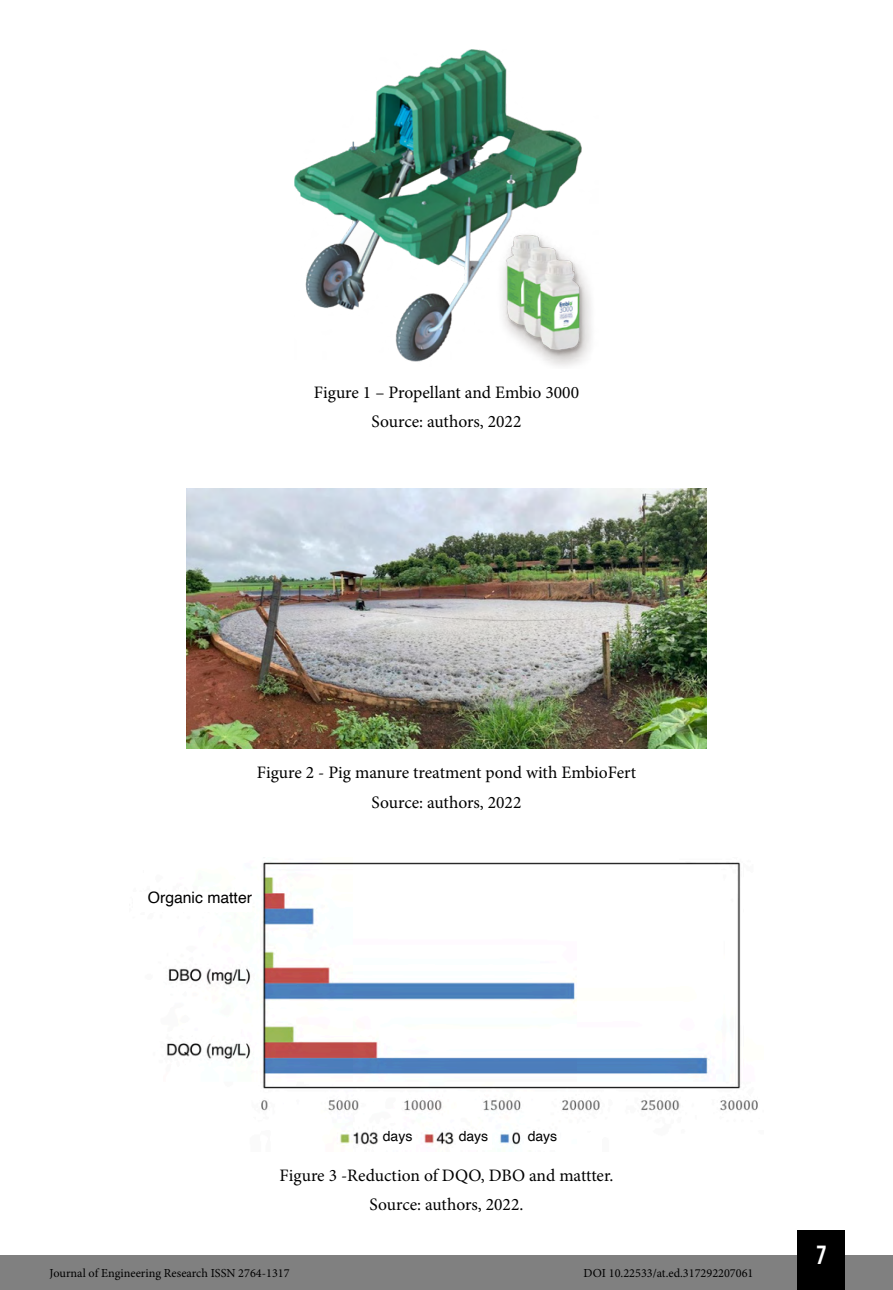
<style>
.page{position:relative;width:893px;height:1290px;background:#fff}
.page>*{position:absolute;margin:0;border:0;box-sizing:border-box;transform-origin:0 0}
.t1{font:26.25px "Bebas Kai";color:#fff}
.Info_Imagem{font:17.5px "Minion Pro";color:#000}
.imagens_graf_tab{font:15.75px "Helvetica";color:#000}
.imagens_graf_tab-2{font:14px "Helvetica";color:#000}
.t2{font:12.25px "Minion Pro";color:#000}
</style>
<div class="page">
<div style="left:0;top:1255px;width:893px;height:35px;background:#808080"></div>
<div style="left:797px;top:1230px;width:48px;height:60px;background:#000"></div>
<img style="left:294px;top:50px;width:297px;height:316px">
<img style="left:186px;top:488px;width:521px;height:261px">
<img style="left:167px;top:857px;width:591px;height:289px">
<div style="left:380px;top:1130px;width:35px;height:20px;background:#fff"></div>
<div style="left:134px;top:891px;width:118px;height:20px;background:#fff"></div>
<div style="left:456px;top:1130px;width:35px;height:20px;background:#fff"></div>
<div style="left:525px;top:1130px;width:35px;height:20px;background:#fff"></div>
<p class="Info_Imagem" style="left:314px;top:381px;width:267px">Figure 1 – Propellant and Embio 3000</p>
<p class="Info_Imagem" style="left:372px;top:410px;width:151px">Source: authors, 2022</p>
<p class="Info_Imagem" style="left:257px;top:761px;width:381px">Figure 2 - Pig manure treatment pond with EmbioFert</p>
<p class="Info_Imagem" style="left:372px;top:790px;width:151px">Source: authors, 2022</p>
<p class="imagens_graf_tab" style="left:148px;top:886px;width:106px">Organic matter</p>
<p class="imagens_graf_tab-2" style="left:383px;top:1125px;width:31px">days</p>
<p class="imagens_graf_tab-2" style="left:459px;top:1125px;width:31px">days</p>
<p class="imagens_graf_tab-2" style="left:528px;top:1125px;width:31px">days</p>
<p class="Info_Imagem" style="left:280px;top:1163px;width:335px">Figure 3 -Reduction of DQO, DBO and mattter.</p>
<p class="Info_Imagem" style="left:370px;top:1192px;width:155px">Source: authors, 2022.</p>
<p class="t2" style="left:50px;top:1265px;width:242px">Journal of Engineering Research ISSN 2764-1317</p>
<p class="t2" style="left:584px;top:1265px;width:171px">DOI 10.22533/at.ed.317292207061</p>
<h1 class="t1" style="left:817px;top:1241px;width:11px">7</h1>
</div>
